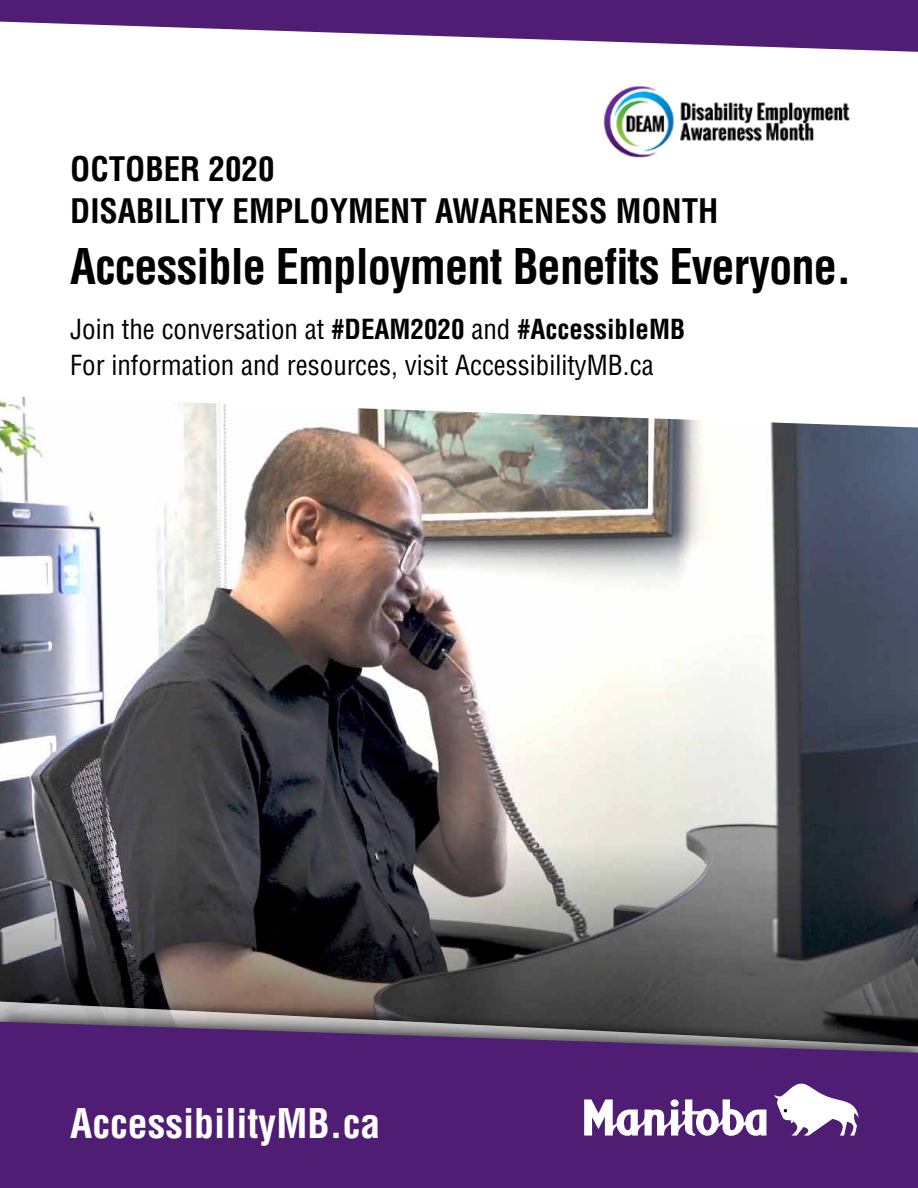
<style>
.page{position:relative;width:918px;height:1188px;background:#fff}
.page>*{position:absolute;margin:0;border:0;box-sizing:border-box;transform-origin:0 0}
.t1{font:700 condensed 48px "Helvetica";letter-spacing:-.02em;color:#000}
.t2{font:700 condensed 39.9px "Helvetica";color:#fff}
.t3{font:700 condensed 33px "Helvetica";color:#000}
.t4{font:condensed 27px "Helvetica";color:#000}
.s1{font-weight:700}
</style>
<div class="page">
<img style="left:0;top:396px;width:918px;height:596px">
<div style="left:0;top:992px;width:918px;height:194px;background:#000;opacity:.6"></div>
<img style="left:0;top:1002px;width:918px;height:2px">
<svg style="left:0;top:0;width:918px;height:52px;fill:#4f1d74"></svg>
<div style="left:0;top:1004px;width:918px;height:184px;background:#000;opacity:.75"></div>
<svg style="left:0;top:1022px;width:918px;height:166px;background:#512472"></svg>
<img style="left:603px;top:86px;width:247px;height:72px">
<svg style="left:584px;top:1099px;width:182px;height:37px"></svg>
<div style="left:671px;top:1099px;width:8px;height:8px;background:#fff;border-radius:50%"></div>
<svg style="left:774px;top:1084px;width:85px;height:52px"></svg>
<p class="t3" style="left:70px;top:149px;width:206px">OCTOBER 2020</p>
<p class="t3" style="left:70px;top:191px;width:650px">DISABILITY EMPLOYMENT AWARENESS MONTH</p>
<p class="t1" style="left:70px;top:237px;width:783px">Accessible Employment Benefits Everyone.</p>
<p class="t4" style="left:70px;top:312px;width:616px">Join the conversation at <span class="s1">#DEAM2020</span> and <span class="s1">#AccessibleMB</span></p>
<p class="t4" style="left:70px;top:348px;width:585px">For information and resources, visit AccessibilityMB.ca</p>
<p class="t2" style="left:70px;top:1099px;width:312px">AccessibilityMB.ca</p>
</div>
